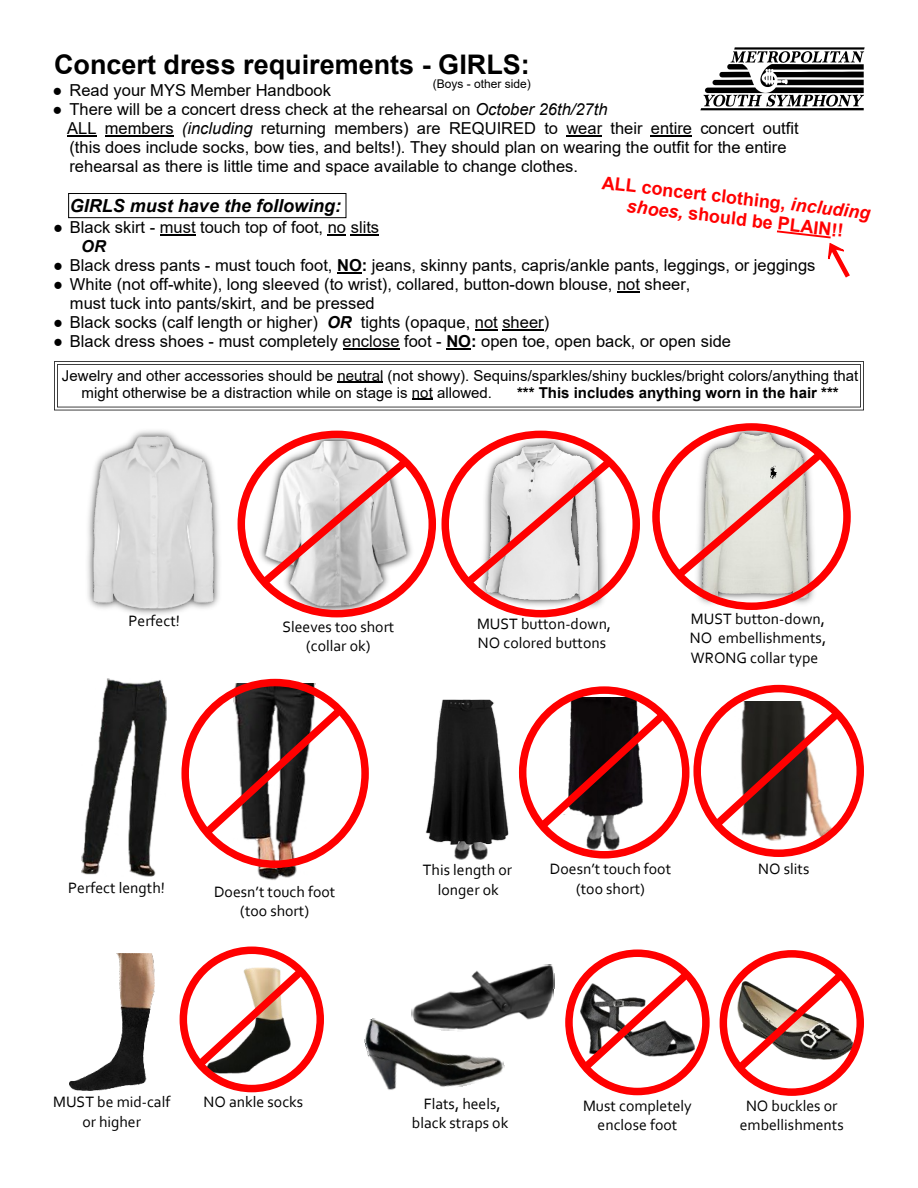
<style>
.page{position:relative;width:918px;height:1188px;background:#fff}
.page>*{position:absolute;margin:0;border:0;box-sizing:border-box;transform-origin:0 0}
.t1{font:700 27px "Arial";color:#000}
.t2{font:700 18px/20.1px "Arial";color:#f00;text-align:center}
.t3{font:italic 700 18px "Arial";color:#000}
.t4{font:16.5px/18.9px "Arial";color:#000}
.t5{font:15.75px/19.2px "Corbel";color:#000;text-align:center}
.t6{font:15px/17.2px "Arial";color:#000}
.t7{font:700 15px "Arial";color:#000}
.t8{font:12px "Arial";color:#000}
.s1{font-family:"Times New Roman"}
.s2{font-family:"Times New Roman";font-style:italic}
.s3{font-style:italic}
.s4{font-weight:700;font-style:italic}
.s5{font-weight:700}
</style>
<div class="page">
<img style="left:564px;top:836px;width:73px;height:14px">
<img style="left:569px;top:697px;width:74px;height:6px">
<img style="left:454px;top:850px;width:34px;height:9px">
<img style="left:425px;top:700px;width:84px;height:150px">
<hr style="left:67px;top:136px;width:30px;height:1px;background:#000">
<hr style="left:105px;top:136px;width:69px;height:1px;background:#000">
<hr style="left:566px;top:136px;width:36px;height:1px;background:#000">
<hr style="left:651px;top:136px;width:41px;height:1px;background:#000">
<img style="left:87px;top:430px;width:133px;height:185px">
<img style="left:93px;top:437px;width:120px;height:172px">
<img style="left:254px;top:430px;width:130px;height:187px">
<img style="left:265px;top:442px;width:140px;height:164px">
<img style="left:81px;top:678px;width:86px;height:199px">
<img style="left:234px;top:684px;width:82px;height:196px">
<img style="left:449px;top:964px;width:105px;height:56px">
<hr style="left:160px;top:234px;width:36px;height:2px;background:#000">
<svg style="left:328px;top:234px;width:18px;height:2px"></svg>
<hr style="left:351px;top:234px;width:28px;height:2px;background:#000">
<hr style="left:337px;top:272px;width:25px;height:2px;background:#000">
<svg style="left:617px;top:291px;width:23px;height:1px"></svg>
<svg style="left:475px;top:329px;width:23px;height:1px"></svg>
<hr style="left:502px;top:329px;width:42px;height:1px;background:#000">
<hr style="left:343px;top:348px;width:57px;height:1px;background:#000">
<hr style="left:446px;top:348px;width:25px;height:2px;background:#000">
<img style="left:734px;top:834px;width:99px;height:6px">
<svg style="left:777px;top:230px;width:73px;height:48px"></svg>
<svg style="left:54px;top:361px;width:810px;height:49px"></svg>
<img style="left:475px;top:432px;width:134px;height:181px">
<img style="left:486px;top:444px;width:112px;height:157px">
<img style="left:69px;top:953px;width:85px;height:138px">
<div style="left:68px;top:193px;width:278px;height:25px;border:1px solid #000"></div>
<svg style="left:255px;top:449px;width:163px;height:143px"></svg>
<div style="left:238px;top:431px;width:197px;height:186px;border:6px solid #f00;border-radius:50%"></div>
<svg style="left:197px;top:698px;width:156px;height:144px"></svg>
<div style="left:182px;top:680px;width:186px;height:187px;border:6px solid #f00;border-radius:50%"></div>
<svg style="left:707px;top:701px;width:143px;height:133px"></svg>
<div style="left:694px;top:686px;width:169px;height:170px;border:6px solid #f00;border-radius:50%"></div>
<svg style="left:533px;top:703px;width:142px;height:133px"></svg>
<div style="left:520px;top:687px;width:169px;height:171px;border:6px solid #f00;border-radius:50%"></div>
<div style="left:180px;top:947px;width:144px;height:145px;border:8px solid #f00;border-radius:50%"></div>
<svg style="left:190px;top:959px;width:123px;height:115px"></svg>
<div style="left:180px;top:947px;width:143px;height:145px;border:6px solid #f00;border-radius:50%"></div>
<img style="left:691px;top:423px;width:128px;height:187px">
<img style="left:702px;top:432px;width:106px;height:166px">
<div style="left:720px;top:950px;width:144px;height:146px;border:8px solid #f00;border-radius:50%"></div>
<svg style="left:730px;top:963px;width:123px;height:115px"></svg>
<div style="left:720px;top:951px;width:143px;height:144px;border:6px solid #f00;border-radius:50%"></div>
<div style="left:565px;top:949px;width:145px;height:146px;border:8px solid #f00;border-radius:50%"></div>
<svg style="left:576px;top:962px;width:123px;height:115px"></svg>
<div style="left:566px;top:950px;width:143px;height:145px;border:6px solid #f00;border-radius:50%"></div>
<img style="left:364px;top:992px;width:142px;height:98px">
<svg style="left:459px;top:449px;width:163px;height:143px"></svg>
<div style="left:442px;top:431px;width:197px;height:186px;border:6px solid #f00;border-radius:50%"></div>
<svg style="left:669px;top:442px;width:164px;height:142px"></svg>
<div style="left:653px;top:424px;width:197px;height:185px;border:6px solid #f00;border-radius:50%"></div>
<img style="left:701px;top:48px;width:163px;height:63px">
<h1 class="t1" style="left:54px;top:54px;width:477px">Concert dress requirements - GIRLS:</h1>
<p class="t8" style="left:433px;top:79px;width:100px">(Boys - other side)</p>
<p class="t4" style="left:53px;top:83px;width:280px"><span class="s1">●</span> Read your MYS Member Handbook</p>
<p class="t4" style="left:67px;top:102px;width:733px;text-indent:-15px"><span class="s2">●</span> There will be a concert dress check at the rehearsal on <span class="s3">October 26th/27th<br></span>ALL members <span class="s3">(including</span> returning members) are REQUIRED to wear their entire concert outfit (this does include socks, bow ties, and belts!). They should plan on wearing the outfit for the entire rehearsal as there is little time and space available to change clothes.</p>
<p class="t2" style="left:603px;top:173px;width:271px;rotate:7deg">ALL concert clothing, <span class="s3">including shoes,</span> should be PLAIN!!</p>
<p class="t3" style="left:70px;top:199px;width:273px">GIRLS must have the following:</p>
<p class="t4" style="left:81px;top:219px;width:299px;text-indent:-28px"><span class="s1">●</span> Black skirt - must touch top of foot, no slits<br><span class="s4">OR</span></p>
<p class="t4" style="left:53px;top:257px;width:764px"><span class="s1">●</span> Black dress pants - must touch foot, <span class="s5">NO:</span> jeans, skinny pants, capris/ankle pants, leggings, or jeggings</p>
<p class="t4" style="left:70px;top:276px;width:622px;text-indent:-17px"><span class="s1">●</span> White (not off-white), long sleeved (to wrist), collared, button-down blouse, not sheer, must tuck into pants/skirt, and be pressed</p>
<p class="t4" style="left:53px;top:314px;width:498px"><span class="s1">●</span> Black socks (calf length or higher) <span class="s4">OR</span> tights (opaque, not sheer)</p>
<p class="t4" style="left:53px;top:333px;width:679px"><span class="s1">●</span> Black dress shoes - must completely enclose foot - <span class="s5">NO:</span> open toe, open back, or open side</p>
<p class="t6" style="left:82px;top:368px;width:778px;text-indent:-20px">Jewelry and other accessories should be neutral (not showy). Sequins/sparkles/shiny buckles/bright colors/anything that might otherwise be a distraction while on stage is not allowed.</p>
<p class="t7" style="left:517px;top:387px;width:323px">*** This includes anything worn in the hair ***</p>
<p class="t5" style="left:129px;top:613px;width:53px">Perfect!</p>
<p class="t5" style="left:282px;top:619px;width:114px">Sleeves too short (collar ok)</p>
<p class="t5" style="left:477px;top:616px;width:136px;text-align:left">MUST button-down,<br>NO colored buttons</p>
<p class="t5" style="left:690px;top:611px;width:138px;text-align:justify">MUST button-down, NO embellishments, WRONG collar type</p>
<p class="t5" style="left:423px;top:862px;width:91px">This length or</p>
<p class="t5" style="left:550px;top:861px;width:123px">Doesn’t touch foot</p>
<p class="t5" style="left:68px;top:879px;width:98px">Perfect length!</p>
<p class="t5" style="left:438px;top:881px;width:63px">longer ok</p>
<p class="t5" style="left:214px;top:883px;width:123px">Doesn’t touch foot</p>
<p class="t5" style="left:576px;top:880px;width:70px">(too short)</p>
<p class="t5" style="left:240px;top:902px;width:70px">(too short)</p>
<p class="t5" style="left:758px;top:861px;width:53px">NO slits</p>
<p class="t5" style="left:53px;top:1094px;width:119px">MUST be mid-calf</p>
<p class="t5" style="left:204px;top:1094px;width:101px">NO ankle socks</p>
<p class="t5" style="left:82px;top:1113px;width:60px">or higher</p>
<p class="t5" style="left:412px;top:1095px;width:98px">Flats, heels, black straps ok</p>
<p class="t5" style="left:583px;top:1098px;width:110px">Must completely enclose foot</p>
<p class="t5" style="left:740px;top:1097px;width:106px">NO buckles or embellishments</p>
</div>
